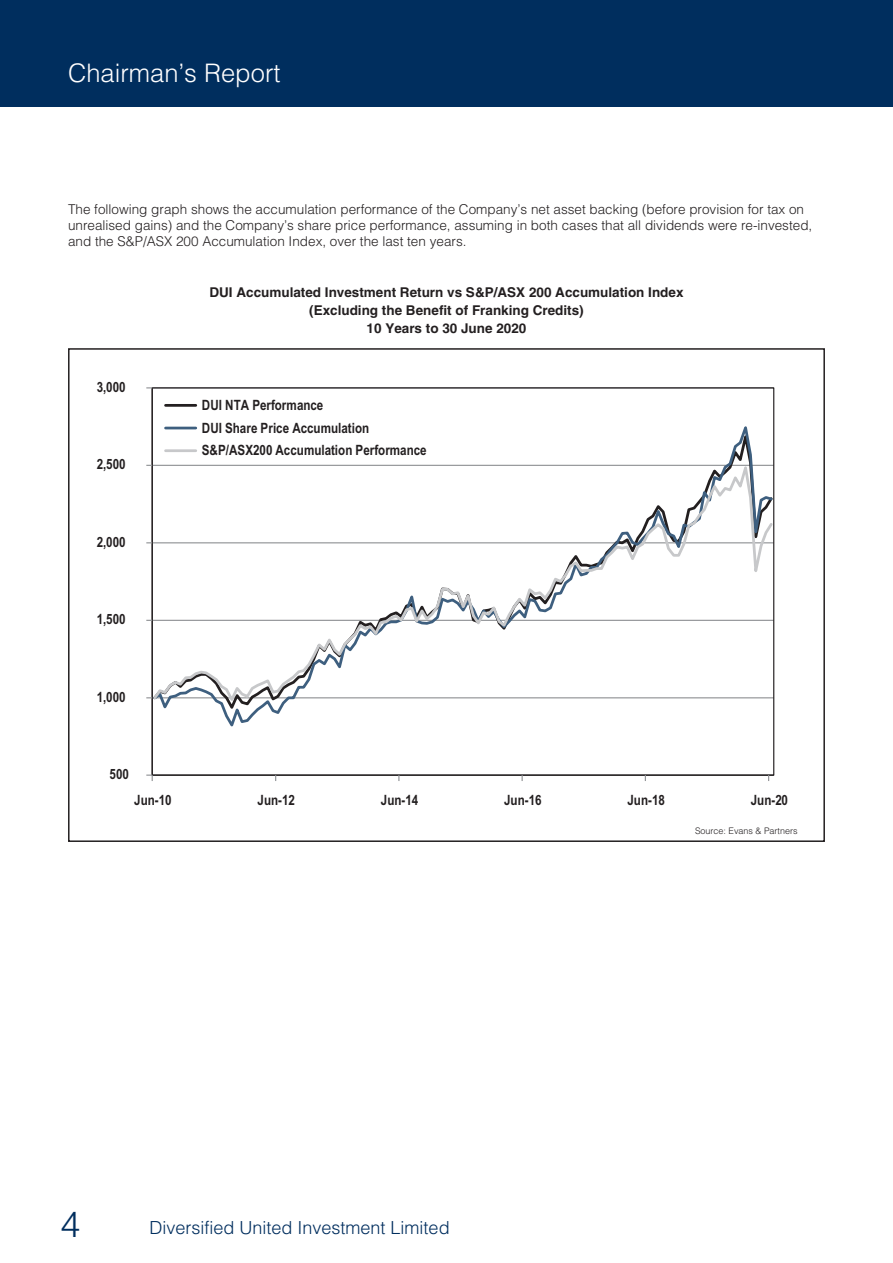
<style>
.page{position:relative;width:893px;height:1263px;background:#fff}
.page>*{position:absolute;margin:0;border:0;box-sizing:border-box;transform-origin:0 0}
.t1{font:300 36px "Helvetica";color:#002e5e}
.t2{font:300 25.5px "Helvetica";color:#fff}
.t3{font:300 18px "Helvetica";color:#002e5e}
.t4{font:700 14.1px/22.4px "Arial Narrow";color:#231f20}
.t5{font:300 13.5px/16.2px "Helvetica";color:#231f20}
.t6{font:700 13.5px/18px "Helvetica";color:#231f20;text-align:center}
.t7{font:300 9px "Helvetica";color:#231f20}
</style>
<div class="page">
<div style="left:0;top:0;width:893px;height:106px;background:#002e5e"></div>
<hr style="left:152px;top:388px;width:1px;height:387px;background:#231f20">
<hr style="left:152px;top:774px;width:622px;height:2px;background:#231f20">
<svg style="left:146px;top:774px;width:7px;height:7px"></svg>
<svg style="left:151px;top:417px;width:624px;height:315px"></svg>
<svg style="left:151px;top:455px;width:624px;height:251px"></svg>
<hr style="left:166px;top:404px;width:30px;height:3px;background:#231f20">
<hr style="left:166px;top:427px;width:30px;height:2px;background:#3e5f7f">
<hr style="left:166px;top:449px;width:30px;height:3px;background:#c7c8ca">
<h2 class="t2" style="left:68px;top:51px;width:214px">Chairman’s Report</h2>
<p class="t5" style="left:68px;top:200px;width:746px">The following graph shows the accumulation performance of the Company’s net asset backing (before provision for tax on unrealised gains) and the Company’s share price performance, assuming in both cases that all dividends were re-invested, and the S&amp;P/ASX 200 Accumulation Index, over the last ten years.</p>
<p class="t6" style="left:209px;top:284px;width:476px">DUI Accumulated Investment Return vs S&amp;P/ASX 200 Accumulation Index (Excluding the Benefit of Franking Credits)<br>10 Years to 30 June 2020</p>
<p class="t4" style="left:97px;top:375px;width:31px">3,000</p>
<p class="t4" style="left:97px;top:452px;width:31px">2,500</p>
<p class="t4" style="left:97px;top:530px;width:31px">2,000</p>
<p class="t4" style="left:97px;top:607px;width:31px">1,500</p>
<p class="t4" style="left:97px;top:685px;width:31px">1,000</p>
<p class="t4" style="left:110px;top:762px;width:21px">500</p>
<p class="t4" style="left:202px;top:393px;width:226px">DUI NTA Performance<br>DUI Share Price Accumulation<br>S&amp;P/ASX200 Accumulation Performance</p>
<p class="t4" style="left:134px;top:788px;width:39px">Jun-10</p>
<p class="t4" style="left:258px;top:788px;width:39px">Jun-12</p>
<p class="t4" style="left:381px;top:788px;width:39px">Jun-14</p>
<p class="t4" style="left:504px;top:788px;width:39px">Jun-16</p>
<p class="t4" style="left:627px;top:788px;width:39px">Jun-18</p>
<p class="t4" style="left:751px;top:788px;width:39px">Jun-20</p>
<h1 class="t1" style="left:60px;top:1194px;width:22px">4</h1>
<h3 class="t3" style="left:150px;top:1212px;width:302px">Diversified United Investment Limited</h3>
<p class="t7" style="left:695px;top:823px;width:104px">Source: Evans &amp; Partners</p>
</div>
